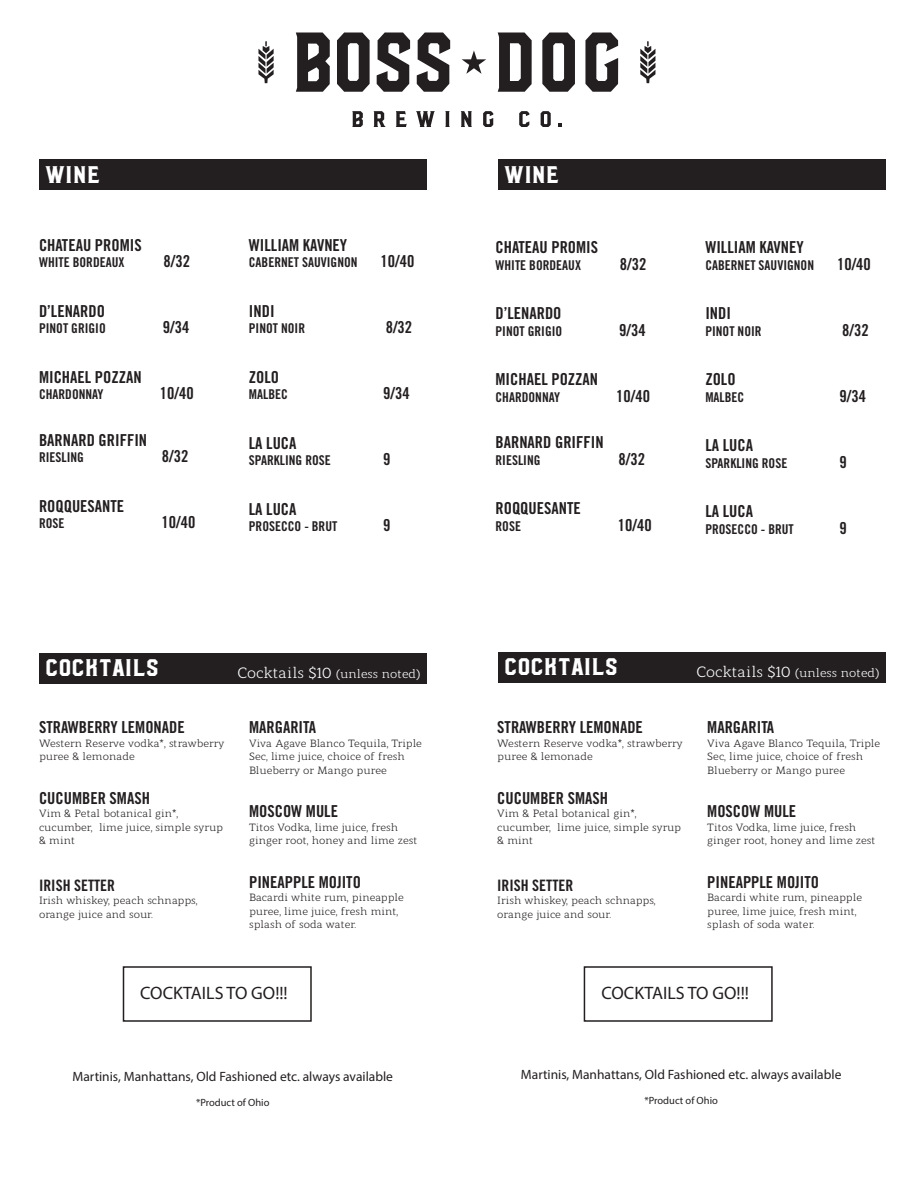
<style>
.page{position:relative;width:918px;height:1188px;background:#fff}
.page>*{position:absolute;margin:0;border:0;box-sizing:border-box;transform-origin:0 0}
.t1{font:24px "Hudson NY Serif";letter-spacing:.025em;color:#fff}
.t2{font:18px "Myriad Pro";color:#231f20}
.t3{font:16.5px "Trade Gothic LT Pro Bd Cn 20";color:#231f20}
.t4{font:15.75px "Trade Gothic LT Pro Bd Cn 20";color:#231f20}
.t5{font:13.5px "Trade Gothic LT Pro Bd Cn 20";color:#231f20}
.t6{font:13.5px "Myriad Pro";color:#231f20}
.t7{font:12px "Modum";color:#fff}
.t8{font:10.5px/13.5px "Modum";color:#231f20}
.t9{font:10.5px "Myriad Pro";color:#231f20}
.s1{font-size:15px}
</style>
<div class="page">
<div style="left:39px;top:160px;width:387px;height:30px;background:#231f20"></div>
<div style="left:39px;top:653px;width:387px;height:30px;background:#231f20"></div>
<div style="left:498px;top:160px;width:387px;height:30px;background:#231f20"></div>
<div style="left:498px;top:652px;width:387px;height:30px;background:#231f20"></div>
<div style="left:123px;top:966px;width:189px;height:56px;border:2px solid #231f20"></div>
<div style="left:584px;top:966px;width:189px;height:56px;border:2px solid #231f20"></div>
<svg style="left:558px;top:124px;width:4px;height:3px"></svg>
<svg style="left:296px;top:33px;width:34px;height:59px"></svg>
<svg style="left:337px;top:33px;width:33px;height:59px"></svg>
<svg style="left:377px;top:33px;width:33px;height:59px"></svg>
<svg style="left:417px;top:33px;width:33px;height:59px"></svg>
<svg style="left:498px;top:33px;width:34px;height:59px"></svg>
<svg style="left:542px;top:33px;width:33px;height:59px"></svg>
<svg style="left:585px;top:33px;width:33px;height:59px"></svg>
<svg style="left:462px;top:50px;width:24px;height:24px"></svg>
<svg style="left:640px;top:41px;width:15px;height:42px"></svg>
<svg style="left:258px;top:41px;width:16px;height:42px"></svg>
<svg style="left:352px;top:111px;width:11px;height:16px"></svg>
<svg style="left:374px;top:111px;width:12px;height:16px"></svg>
<svg style="left:396px;top:111px;width:11px;height:16px"></svg>
<svg style="left:416px;top:111px;width:19px;height:16px"></svg>
<svg style="left:445px;top:111px;width:5px;height:16px"></svg>
<svg style="left:461px;top:111px;width:11px;height:16px"></svg>
<svg style="left:483px;top:111px;width:10px;height:16px"></svg>
<svg style="left:519px;top:111px;width:10px;height:16px"></svg>
<svg style="left:541px;top:111px;width:10px;height:16px"></svg>
<h1 class="t1" style="left:46px;top:159px;width:55px">WINE</h1>
<h3 class="t3" style="left:39px;top:235px;width:104px">CHATEAU PROMIS</h3>
<p class="t5" style="left:39px;top:254px;width:87px">WHITE BORDEAUX</p>
<h3 class="t3" style="left:164px;top:251px;width:28px">8/32</h3>
<h3 class="t3" style="left:39px;top:301px;width:67px">D’LENARDO</h3>
<p class="t5" style="left:39px;top:320px;width:68px">PINOT GRIGIO</p>
<h3 class="t3" style="left:163px;top:317px;width:28px">9/34</h3>
<h3 class="t3" style="left:39px;top:367px;width:104px">MICHAEL POZZAN</h3>
<p class="t5" style="left:39px;top:386px;width:66px">CHARDONNAY</p>
<h3 class="t3" style="left:160px;top:383px;width:35px">10/40</h3>
<h3 class="t3" style="left:39px;top:430px;width:110px">BARNARD GRIFFIN</h3>
<p class="t5" style="left:39px;top:449px;width:46px">RIESLING</p>
<h3 class="t3" style="left:162px;top:446px;width:28px">8/32</h3>
<h3 class="t3" style="left:39px;top:496px;width:87px">ROQQUESANTE</h3>
<p class="t5" style="left:39px;top:515px;width:27px">ROSE</p>
<h3 class="t3" style="left:161px;top:512px;width:35px">10/40</h3>
<h3 class="t3" style="left:249px;top:235px;width:100px">WILLIAM KAVNEY</h3>
<p class="t5" style="left:249px;top:254px;width:110px">CABERNET SAUVIGNON</p>
<h3 class="t3" style="left:381px;top:251px;width:35px">10/40</h3>
<h3 class="t3" style="left:249px;top:301px;width:27px">INDI</h3>
<p class="t5" style="left:249px;top:320px;width:58px">PINOT NOIR</p>
<h3 class="t3" style="left:386px;top:317px;width:28px">8/32</h3>
<h3 class="t3" style="left:249px;top:367px;width:32px">ZOLO</h3>
<p class="t5" style="left:249px;top:386px;width:40px">MALBEC</p>
<h3 class="t3" style="left:383px;top:383px;width:28px">9/34</h3>
<h3 class="t3" style="left:249px;top:433px;width:49px">LA LUCA</h3>
<p class="t5" style="left:249px;top:452px;width:83px">SPARKLING ROSE</p>
<h3 class="t3" style="left:383px;top:449px;width:9px">9</h3>
<h3 class="t3" style="left:249px;top:499px;width:49px">LA LUCA</h3>
<p class="t5" style="left:249px;top:518px;width:90px">PROSECCO - BRUT</p>
<h3 class="t3" style="left:383px;top:515px;width:9px">9</h3>
<h1 class="t1" style="left:46px;top:653px;width:115px">COCKTAILS</h1>
<p class="t7" style="left:237px;top:665px;width:185px"><span class="s1">Cocktails $10</span> (unless noted)</p>
<h3 class="t3" style="left:39px;top:718px;width:147px">STRAWBERRY LEMONADE</h3>
<p class="t8" style="left:39px;top:736px;width:187px">Western Reserve vodka*, strawberry puree &amp; lemonade</p>
<h3 class="t3" style="left:39px;top:788px;width:112px">CUCUMBER SMASH</h3>
<p class="t8" style="left:39px;top:806px;width:185px">Vim &amp; Petal botanical gin*, cucumber, lime juice, simple syrup &amp; mint</p>
<h3 class="t4" style="left:39px;top:876px;width:78px">IRISH SETTER</h3>
<p class="t8" style="left:39px;top:893px;width:160px">Irish whiskey, peach schnapps, orange juice and sour.</p>
<h3 class="t3" style="left:249px;top:718px;width:68px">MARGARITA</h3>
<p class="t8" style="left:249px;top:736px;width:174px">Viva Agave Blanco Tequila, Triple<br>Sec, lime juice, choice of fresh<br>Blueberry or Mango puree</p>
<h3 class="t3" style="left:249px;top:802px;width:90px">MOSCOW MULE</h3>
<p class="t8" style="left:249px;top:820px;width:170px">Titos Vodka, lime juice, fresh ginger root, honey and lime zest</p>
<h3 class="t3" style="left:249px;top:872px;width:113px">PINEAPPLE MOJITO</h3>
<p class="t8" style="left:249px;top:890px;width:156px">Bacardi white rum, pineapple puree, lime juice, fresh mint, splash of soda water.</p>
<h2 class="t2" style="left:140px;top:982px;width:149px">COCKTAILS TO GO!!!</h2>
<p class="t6" style="left:73px;top:1068px;width:322px">Martinis, Manhattans, Old Fashioned etc. always available</p>
<p class="t9" style="left:196px;top:1096px;width:75px">*Product of Ohio</p>
<h1 class="t1" style="left:505px;top:159px;width:55px">WINE</h1>
<h3 class="t3" style="left:496px;top:237px;width:104px">CHATEAU PROMIS</h3>
<p class="t5" style="left:496px;top:257px;width:87px">WHITE BORDEAUX</p>
<h3 class="t3" style="left:620px;top:254px;width:28px">8/32</h3>
<h3 class="t3" style="left:496px;top:303px;width:67px">D’LENARDO</h3>
<p class="t5" style="left:496px;top:323px;width:68px">PINOT GRIGIO</p>
<h3 class="t3" style="left:619px;top:320px;width:28px">9/34</h3>
<h3 class="t3" style="left:496px;top:369px;width:104px">MICHAEL POZZAN</h3>
<p class="t5" style="left:496px;top:389px;width:66px">CHARDONNAY</p>
<h3 class="t3" style="left:616px;top:386px;width:35px">10/40</h3>
<h3 class="t3" style="left:496px;top:432px;width:110px">BARNARD GRIFFIN</h3>
<p class="t5" style="left:496px;top:452px;width:46px">RIESLING</p>
<h3 class="t3" style="left:618px;top:449px;width:28px">8/32</h3>
<h3 class="t3" style="left:496px;top:498px;width:87px">ROQQUESANTE</h3>
<p class="t5" style="left:496px;top:518px;width:27px">ROSE</p>
<h3 class="t3" style="left:618px;top:515px;width:35px">10/40</h3>
<h3 class="t3" style="left:705px;top:237px;width:100px">WILLIAM KAVNEY</h3>
<p class="t5" style="left:705px;top:257px;width:110px">CABERNET SAUVIGNON</p>
<h3 class="t3" style="left:837px;top:254px;width:35px">10/40</h3>
<h3 class="t3" style="left:705px;top:303px;width:27px">INDI</h3>
<p class="t5" style="left:705px;top:323px;width:58px">PINOT NOIR</p>
<h3 class="t3" style="left:842px;top:320px;width:28px">8/32</h3>
<h3 class="t3" style="left:705px;top:369px;width:32px">ZOLO</h3>
<p class="t5" style="left:705px;top:389px;width:40px">MALBEC</p>
<h3 class="t3" style="left:840px;top:386px;width:28px">9/34</h3>
<h3 class="t3" style="left:705px;top:435px;width:49px">LA LUCA</h3>
<p class="t5" style="left:705px;top:455px;width:83px">SPARKLING ROSE</p>
<h3 class="t3" style="left:840px;top:452px;width:9px">9</h3>
<h3 class="t3" style="left:705px;top:501px;width:49px">LA LUCA</h3>
<p class="t5" style="left:705px;top:521px;width:90px">PROSECCO - BRUT</p>
<h3 class="t3" style="left:839px;top:518px;width:9px">9</h3>
<h1 class="t1" style="left:505px;top:652px;width:115px">COCKTAILS</h1>
<p class="t7" style="left:696px;top:664px;width:185px"><span class="s1">Cocktails $10</span> (unless noted)</p>
<h3 class="t3" style="left:497px;top:718px;width:147px">STRAWBERRY LEMONADE</h3>
<p class="t8" style="left:497px;top:736px;width:187px">Western Reserve vodka*, strawberry puree &amp; lemonade</p>
<h3 class="t3" style="left:497px;top:788px;width:112px">CUCUMBER SMASH</h3>
<p class="t8" style="left:497px;top:806px;width:185px">Vim &amp; Petal botanical gin*, cucumber, lime juice, simple syrup &amp; mint</p>
<h3 class="t4" style="left:497px;top:876px;width:78px">IRISH SETTER</h3>
<p class="t8" style="left:497px;top:893px;width:160px">Irish whiskey, peach schnapps, orange juice and sour.</p>
<h3 class="t3" style="left:707px;top:718px;width:68px">MARGARITA</h3>
<p class="t8" style="left:707px;top:736px;width:174px">Viva Agave Blanco Tequila, Triple<br>Sec, lime juice, choice of fresh<br>Blueberry or Mango puree</p>
<h3 class="t3" style="left:707px;top:802px;width:90px">MOSCOW MULE</h3>
<p class="t8" style="left:707px;top:820px;width:170px">Titos Vodka, lime juice, fresh ginger root, honey and lime zest</p>
<h3 class="t3" style="left:707px;top:872px;width:113px">PINEAPPLE MOJITO</h3>
<p class="t8" style="left:707px;top:890px;width:156px">Bacardi white rum, pineapple puree, lime juice, fresh mint, splash of soda water.</p>
<h2 class="t2" style="left:601px;top:982px;width:149px">COCKTAILS TO GO!!!</h2>
<p class="t6" style="left:521px;top:1066px;width:322px">Martinis, Manhattans, Old Fashioned etc. always available</p>
<p class="t9" style="left:644px;top:1094px;width:75px">*Product of Ohio</p>
</div>
